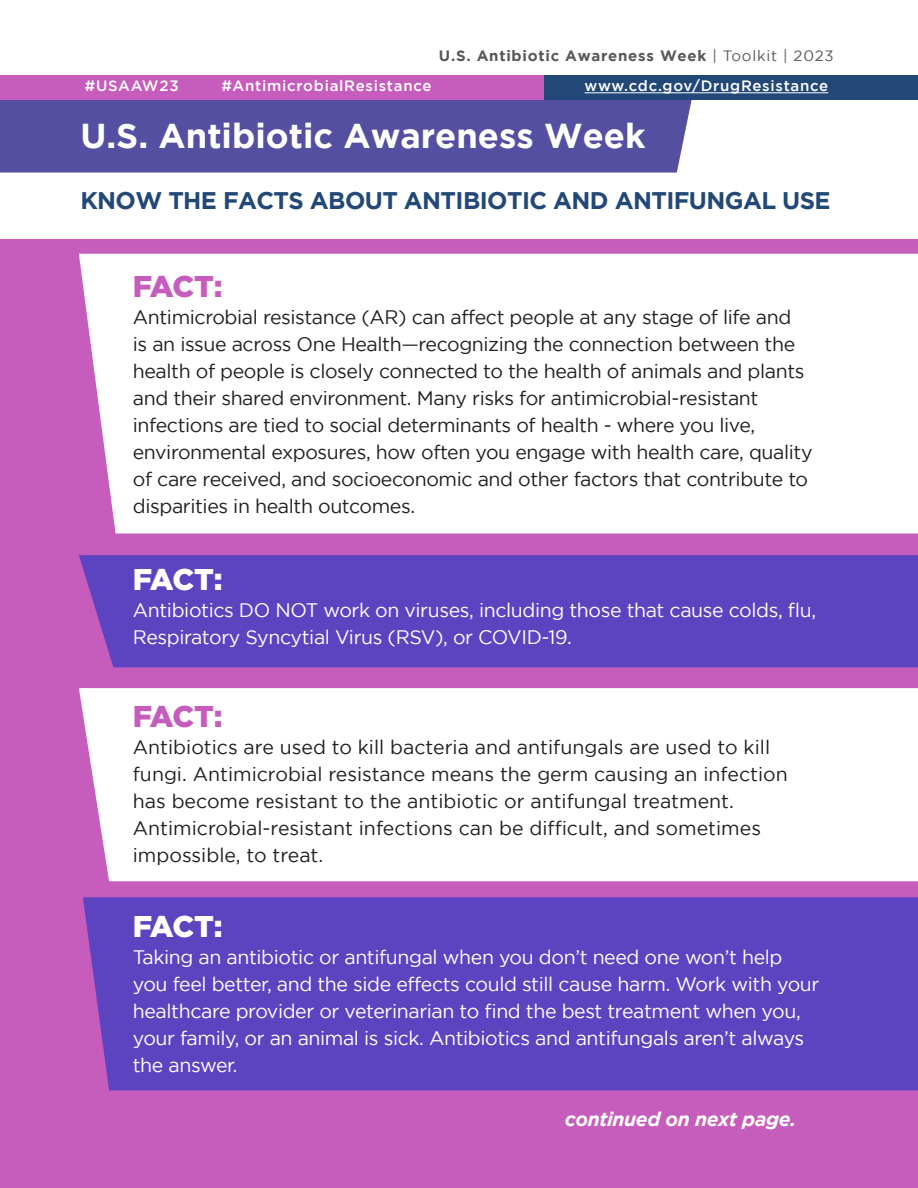
<style>
.page{position:relative;width:918px;height:1188px;background:#fff}
.page>*{position:absolute;margin:0;border:0;box-sizing:border-box;transform-origin:0 0}
.t1{font:700 34.5px "Gotham";color:#fff}
.t2{font:900 30px "Gotham";letter-spacing:-.045em;color:#c65dbc}
.t3{font:900 30px "Gotham";letter-spacing:-.045em;color:#fff}
.t4{font:700 24px "Gotham";letter-spacing:-.025em;color:#224878}
.t5{font:19.5px/27px "Gotham";letter-spacing:-.02em;color:#231f20}
.t6{font:19.5px/27px "Gotham";letter-spacing:-.02em;color:#fff}
.t7{font:19.5px/27px "Gotham";color:#231f20}
.t8{font:italic 700 19.5px "Gotham";letter-spacing:-.02em;color:#fff}
.t9{font:500 15px "Gotham";letter-spacing:.05em;color:#fff}
.t10{font:700 15px "Gotham";letter-spacing:.05em;color:#57585a}
.s1{font-weight:400}
</style>
<div class="page">
<div style="left:0;top:240px;width:918px;height:948px;background:#c65dbc"></div>
<div style="left:79px;top:555px;width:839px;height:112px;background:#5c44c0"></div>
<div style="left:79px;top:688px;width:839px;height:193px;background:#fff"></div>
<div style="left:79px;top:254px;width:839px;height:280px;background:#fff"></div>
<div style="left:83px;top:897px;width:835px;height:193px;background:#5c44c0"></div>
<div style="left:0;top:100px;width:692px;height:73px;background:#544fa1"></div>
<div style="left:543px;top:75px;width:375px;height:25px;background:#224878"></div>
<div style="left:0;top:75px;width:543px;height:25px;background:#c65dbc"></div>
<hr style="left:585px;top:93px;width:243px;height:1px;background:#fff">
<p class="t10" style="left:439px;top:47px;width:396px">U.S. Antibiotic Awareness Week <span class="s1">| Toolkit | 2023</span></p>
<p class="t9" style="left:85px;top:77px;width:95px">#USAAW23</p>
<p class="t9" style="left:221px;top:77px;width:212px">#AntimicrobialResistance</p>
<p class="t9" style="left:585px;top:77px;width:245px">www.cdc.gov/DrugResistance</p>
<p class="t1" style="left:80px;top:116px;width:567px">U.S. Antibiotic Awareness Week</p>
<p class="t4" style="left:80px;top:186px;width:752px">KNOW THE FACTS ABOUT ANTIBIOTIC AND ANTIFUNGAL USE</p>
<p class="t2" style="left:133px;top:269px;width:91px">FACT:</p>
<p class="t5" style="left:133px;top:304px;width:681px">Antimicrobial resistance (AR) can affect people at any stage of life and<br>is an issue across One Health—recognizing the connection between the health of people is closely connected to the health of animals and plants and their shared environment. Many risks for antimicrobial-resistant infections are tied to social determinants of health - where you live, environmental exposures, how often you engage with health care, quality of care received, and socioeconomic and other factors that contribute to disparities in health outcomes.</p>
<p class="t3" style="left:133px;top:562px;width:91px">FACT:</p>
<p class="t6" style="left:133px;top:597px;width:685px">Antibiotics DO NOT work on viruses, including those that cause colds, flu,<br>Respiratory Syncytial Virus (RSV), or COVID-19.</p>
<p class="t2" style="left:133px;top:699px;width:91px">FACT:</p>
<p class="t7" style="left:133px;top:733px;width:656px">Antibiotics are used to kill bacteria and antifungals are used to kill fungi. Antimicrobial resistance means the germ causing an infection has become resistant to the antibiotic or antifungal treatment.<br>Antimicrobial-resistant infections can be difficult, and sometimes impossible, to treat.</p>
<p class="t3" style="left:133px;top:909px;width:91px">FACT:</p>
<p class="t6" style="left:133px;top:943px;width:688px">Taking an antibiotic or antifungal when you don’t need one won’t help you feel better, and the side effects could still cause harm. Work with your healthcare provider or veterinarian to find the best treatment when you, your family, or an animal is sick. Antibiotics and antifungals aren’t always the answer.</p>
<p class="t8" style="left:565px;top:1108px;width:233px">continued on next page.</p>
</div>
